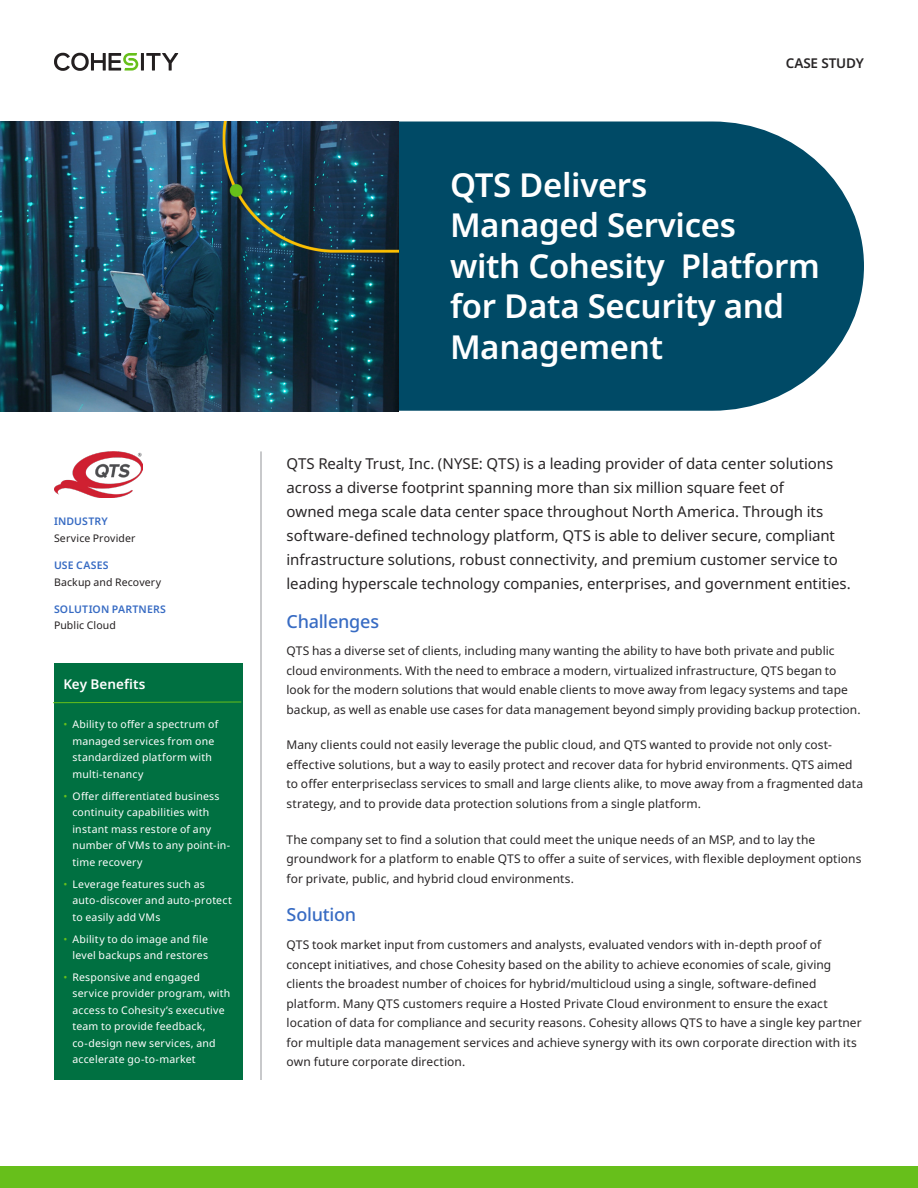
<style>
.page{position:relative;width:918px;height:1188px;background:#fff}
.page>*{position:absolute;margin:0;border:0;box-sizing:border-box;transform-origin:0 0}
.Title_1_CS{font:600 33px/40.5px "Noto Sans";letter-spacing:-.01em;color:#fff}
.Subtitle_1{font:500 18px "Noto Sans";letter-spacing:-.01em;color:#376bc3}
.Intro_Text{font:15px/24px "Noto Sans";letter-spacing:-.005em;color:#282526}
.t1{font:600 13.5px "Noto Sans";letter-spacing:.005em;color:#fff}
.t2{font:600 13.5px "Noto Sans";letter-spacing:-.01em;color:#282526}
.Body{font:12px/19.5px "Noto Sans";letter-spacing:.005em;color:#282526}
.t3{font:10.5px/16.5px "Noto Sans";letter-spacing:.02em;color:#fff}
.t4{font:10.5px "Noto Sans";letter-spacing:.01em;color:#231f20}
.t5{font:600 10.5px "Noto Sans";letter-spacing:.015em;color:#376bc3}
.s1{color:#67bf1b}
</style>
<div class="page">
<div style="left:0;top:1166px;width:918px;height:22px;background:#67bf1b"></div>
<hr style="left:141px;top:53px;width:3px;height:18px;background:#231f20">
<svg style="left:146px;top:53px;width:32px;height:18px"></svg>
<svg style="left:54px;top:53px;width:84px;height:18px"></svg>
<svg style="left:399px;top:122px;width:465px;height:289px;background:#115670"></svg>
<hr style="left:261px;top:451px;width:1px;height:629px;background:#939598">
<div style="left:54px;top:663px;width:189px;height:417px;background:#007041"></div>
<svg style="left:53px;top:701px;width:189px;height:2px"></svg>
<img style="left:54px;top:451px;width:88px;height:46px">
<img style="left:0;top:122px;width:399px;height:289px">
<p class="t5" style="left:54px;top:514px;width:55px">INDUSTRY</p>
<p class="t4" style="left:54px;top:531px;width:83px">Service Provider</p>
<p class="t5" style="left:54px;top:558px;width:56px">USE CASES</p>
<p class="t4" style="left:54px;top:574px;width:109px">Backup and Recovery</p>
<p class="t5" style="left:54px;top:602px;width:114px">SOLUTION PARTNERS</p>
<p class="t4" style="left:54px;top:618px;width:63px">Public Cloud</p>
<p class="t1" style="left:63px;top:674px;width:83px">Key Benefits</p>
<p class="t3" style="left:72px;top:717px;width:147px;text-indent:-9px"><span class="s1">•</span> Ability to offer a spectrum of managed services from one standardized platform with multi-tenancy</p>
<p class="t3" style="left:72px;top:788px;width:159px;text-indent:-9px"><span class="s1">•</span> Offer differentiated business continuity capabilities with instant mass restore of any number of VMs to any point-in&shy;time recovery</p>
<p class="t3" style="left:72px;top:876px;width:161px;text-indent:-9px"><span class="s1">•</span> Leverage features such as auto-discover and auto-protect to easily add VMs</p>
<p class="t3" style="left:63px;top:931px;width:146px;text-align:right"><span class="s1">•</span> Ability to do image and file level backups and restores</p>
<p class="t3" style="left:72px;top:969px;width:160px;text-indent:-9px"><span class="s1">•</span> Responsive and engaged service provider program, with access to Cohesity’s executive team to provide feedback, co-design new services, and accelerate go-to-market</p>
<p class="t2" style="left:786px;top:54px;width:80px">CASE STUDY</p>
<p class="Title_1_CS" style="left:450px;top:165px;width:372px">QTS Delivers<br>Managed Services<br>with Cohesity Platform for Data Security and<br>Management</p>
<p class="Intro_Text" style="left:286px;top:452px;width:566px">QTS Realty Trust, Inc. (NYSE: QTS) is a leading provider of data center solutions across a diverse footprint spanning more than six million square feet of<br>owned mega scale data center space throughout North America. Through its software-defined technology platform, QTS is able to deliver secure, compliant infrastructure solutions, robust connectivity, and premium customer service to leading hyperscale technology companies, enterprises, and government entities.</p>
<p class="Subtitle_1" style="left:286px;top:608px;width:94px">Challenges</p>
<p class="Body" style="left:286px;top:641px;width:576px">QTS has a diverse set of clients, including many wanting the ability to have both private and public cloud environments. With the need to embrace a modern, virtualized infrastructure, QTS began to look for the modern solutions that would enable clients to move away from legacy systems and tape backup, as well as enable use cases for data management beyond simply providing backup protection.</p>
<p class="Body" style="left:286px;top:736px;width:578px">Many clients could not easily leverage the public cloud, and QTS wanted to provide not only cost&shy;effective solutions, but a way to easily protect and recover data for hybrid environments. QTS aimed to offer enterpriseclass services to small and large clients alike, to move away from a fragmented data strategy, and to provide data protection solutions from a single platform.</p>
<p class="Body" style="left:286px;top:830px;width:576px">The company set to find a solution that could meet the unique needs of an MSP, and to lay the groundwork for a platform to enable QTS to offer a suite of services, with flexible deployment options for private, public, and hybrid cloud environments.</p>
<p class="Subtitle_1" style="left:286px;top:902px;width:71px">Solution</p>
<p class="Body" style="left:286px;top:935px;width:577px">QTS took market input from customers and analysts, evaluated vendors with in-depth proof of concept initiatives, and chose Cohesity based on the ability to achieve economies of scale, giving clients the broadest number of choices for hybrid/multicloud using a single, software-defined platform. Many QTS customers require a Hosted Private Cloud environment to ensure the exact location of data for compliance and security reasons. Cohesity allows QTS to have a single key partner for multiple data management services and achieve synergy with its own corporate direction with its own future corporate direction.</p>
</div>
